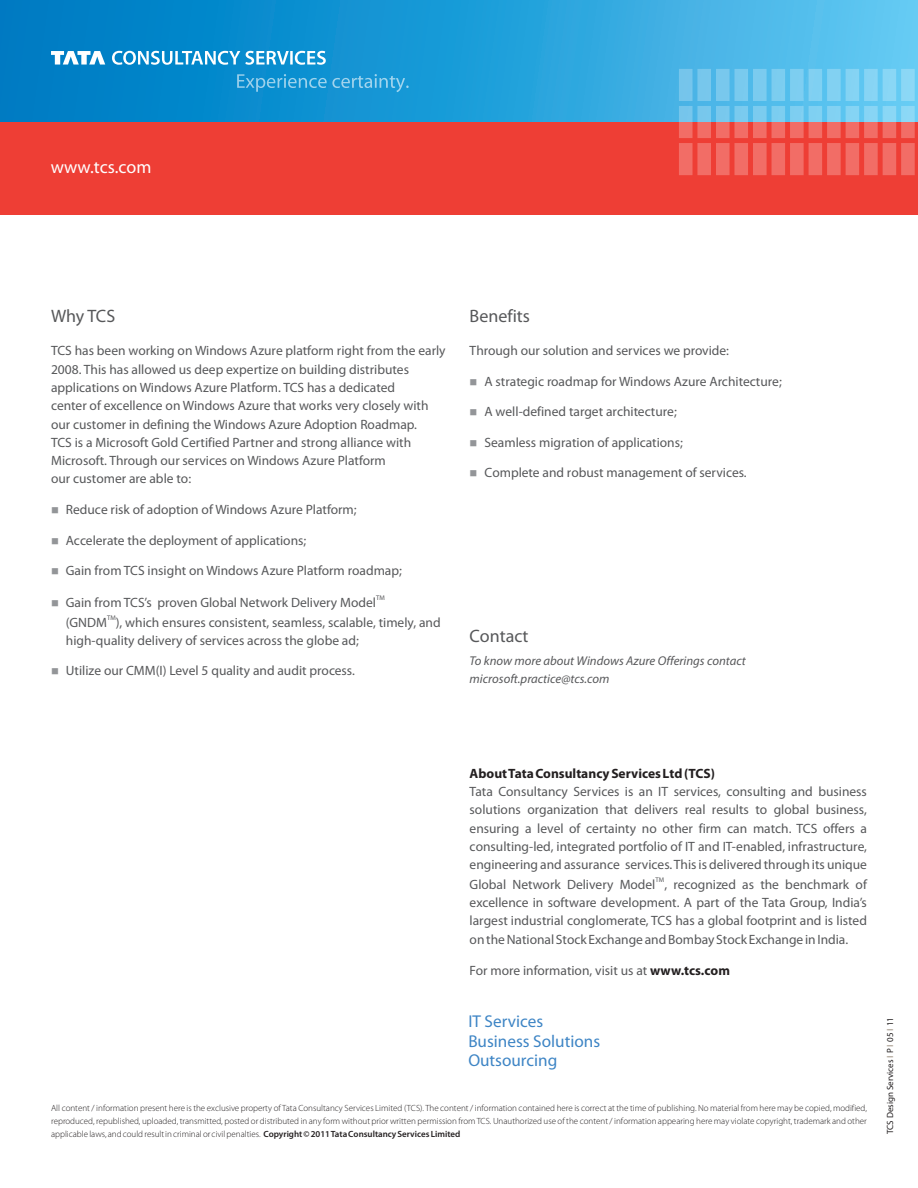
<style>
.page{position:relative;width:918px;height:1188px;background:#fff}
.page>*{position:absolute;margin:0;border:0;box-sizing:border-box;transform-origin:0 0}
.t1{font:18px "Myriad Pro";color:#57585a}
.t2{font:18px "Myriad Pro";color:#fff}
.t3{font:17.1px/19.4px "Myriad Pro";color:#3e85c5}
.t4{font:13.5px/18.3px "Myriad Pro";color:#57585a;text-align:justify}
.t5{font:700 13.5px "Myriad Pro";color:#231f20}
.t6{font:italic 12.75px/17.2px "Myriad Pro";color:#57585a}
.t7{font:10.5px "Wingdings";color:#939598}
.t8{font:300 9px/12.8px "Myriad Pro";color:#231f20;text-align:justify}
.t9{font:9px "Myriad Pro";color:#231f20}
.t10{font:700 9px "Myriad Pro";color:#bab1a6}
.t11{font:6.75px "Myriad Pro";color:#57585a}
.s1{font-weight:700;color:#231f20}
.s2{font-weight:600}
</style>
<div class="page">
<div style="left:0;top:0;width:918px;height:122px;background:linear-gradient(to right,#0076c0,#5ec8f2)"></div>
<div style="left:0;top:122px;width:918px;height:92px;background:#ee3e35"></div>
<svg style="left:237px;top:74px;width:172px;height:18px;background:#2d9fd7"></svg>
<svg style="left:51px;top:51px;width:275px;height:14px"></svg>
<svg style="left:679px;top:69px;width:239px;height:106px"></svg>
<h1 class="t2" style="left:51px;top:160px;width:102px">www.tcs.com</h1>
<h1 class="t1" style="left:51px;top:309px;width:66px">Why TCS</h1>
<p class="t4" style="left:51px;top:343px;width:396px;text-align:left">TCS has been working on Windows Azure platform right from the early 2008. This has allowed us deep expertize on building distributes applications on Windows Azure Platform. TCS has a dedicated<br>center of excellence on Windows Azure that works very closely with our customer in defining the Windows Azure Adoption Roadmap.<br>TCS is a Microsoft Gold Certified Partner and strong alliance with Microsoft. Through our services on Windows Azure Platform<br>our customer are able to:</p>
<p class="t4" style="left:66px;top:501px;width:292px">Reduce risk of adoption of Windows Azure Platform;</p>
<p class="t4" style="left:66px;top:532px;width:242px">Accelerate the deployment of applications;</p>
<p class="t4" style="left:66px;top:563px;width:338px">Gain from TCS insight on Windows Azure Platform roadmap;</p>
<p class="t11" style="left:376px;top:595px;width:10px">TM</p>
<p class="t4" style="left:66px;top:595px;width:312px">Gain from TCS’s proven Global Network Delivery Model</p>
<p class="t11" style="left:107px;top:615px;width:10px">TM</p>
<p class="t4" style="left:66px;top:614px;width:376px">(GNDM ), which ensures consistent, seamless, scalable, timely, and high-quality delivery of services across the globe ad;</p>
<p class="t4" style="left:66px;top:663px;width:291px">Utilize our CMM(I) Level 5 quality and audit process.</p>
<p class="t7" style="left:51px;top:506px;width:49px">■</p>
<p class="t7" style="left:51px;top:536px;width:49px">■</p>
<p class="t7" style="left:51px;top:567px;width:49px">■</p>
<p class="t7" style="left:51px;top:599px;width:49px">■</p>
<p class="t7" style="left:51px;top:667px;width:49px">■</p>
<h1 class="t1" style="left:470px;top:309px;width:62px">Benefits</h1>
<p class="t4" style="left:470px;top:343px;width:261px">Through our solution and services we provide:</p>
<p class="t4" style="left:485px;top:373px;width:299px">A strategic roadmap for Windows Azure Architecture;</p>
<p class="t4" style="left:485px;top:404px;width:194px">A well-defined target architecture;</p>
<p class="t4" style="left:485px;top:434px;width:200px">Seamless migration of applications;</p>
<p class="t4" style="left:485px;top:465px;width:264px">Complete and robust management of services.</p>
<p class="t7" style="left:470px;top:378px;width:49px">■</p>
<p class="t7" style="left:470px;top:408px;width:49px">■</p>
<p class="t7" style="left:470px;top:439px;width:49px">■</p>
<p class="t7" style="left:470px;top:469px;width:49px">■</p>
<h1 class="t1" style="left:470px;top:628px;width:60px">Contact</h1>
<p class="t6" style="left:470px;top:654px;width:278px">To know more about Windows Azure Offerings contact microsoft.practice@tcs.com</p>
<p class="t5" style="left:470px;top:768px;width:247px">About Tata Consultancy Services Ltd (TCS)</p>
<p class="t4" style="left:470px;top:784px;width:399px">Tata Consultancy Services is an IT services, consulting and business solutions organization that delivers real results to global business, ensuring a level of certainty no other firm can match. TCS offers a consulting-led, integrated portfolio of IT and IT-enabled, infrastructure, engineering and assurance services. This is delivered through its unique</p>
<p class="t11" style="left:656px;top:877px;width:10px">TM</p>
<p class="t4" style="left:470px;top:876px;width:399px">Global Network Delivery Model , recognized as the benchmark of excellence in software development. A part of the Tata Group, India’s largest industrial conglomerate, TCS has a global footprint and is listed on the National Stock Exchange and Bombay Stock Exchange in India.</p>
<p class="t4" style="left:470px;top:962px;width:262px">For more information, visit us at <span class="s1">www.tcs.com</span></p>
<p class="t3" style="left:468px;top:1013px;width:133px">IT Services<br>Business Solutions<br>Outsourcing</p>
<p class="t9" style="left:886px;top:1134px;width:118px;rotate:-90deg">TCS Design Services P 05 11</p>
<p class="t10" style="left:886px;top:1031px;width:4px;rotate:-90deg">I</p>
<p class="t10" style="left:886px;top:1058px;width:15px;rotate:-90deg">I I</p>
<p class="t8" style="left:51px;top:1103px;width:818px">All content / information present here is the exclusive property of Tata Consultancy Services Limited (TCS). The content / information contained here is correct at the time of publishing. No material from here may be copied, modified, reproduced, republished, uploaded, transmitted, posted or distributed in any form without prior written permission from TCS. Unauthorized use of the content / information appearing here may violate copyright, trademark and other applicable laws, and could result in criminal or civil penalties. <span class="s2">Copyright © 2011 Tata Consultancy Services Limited</span></p>
</div>
